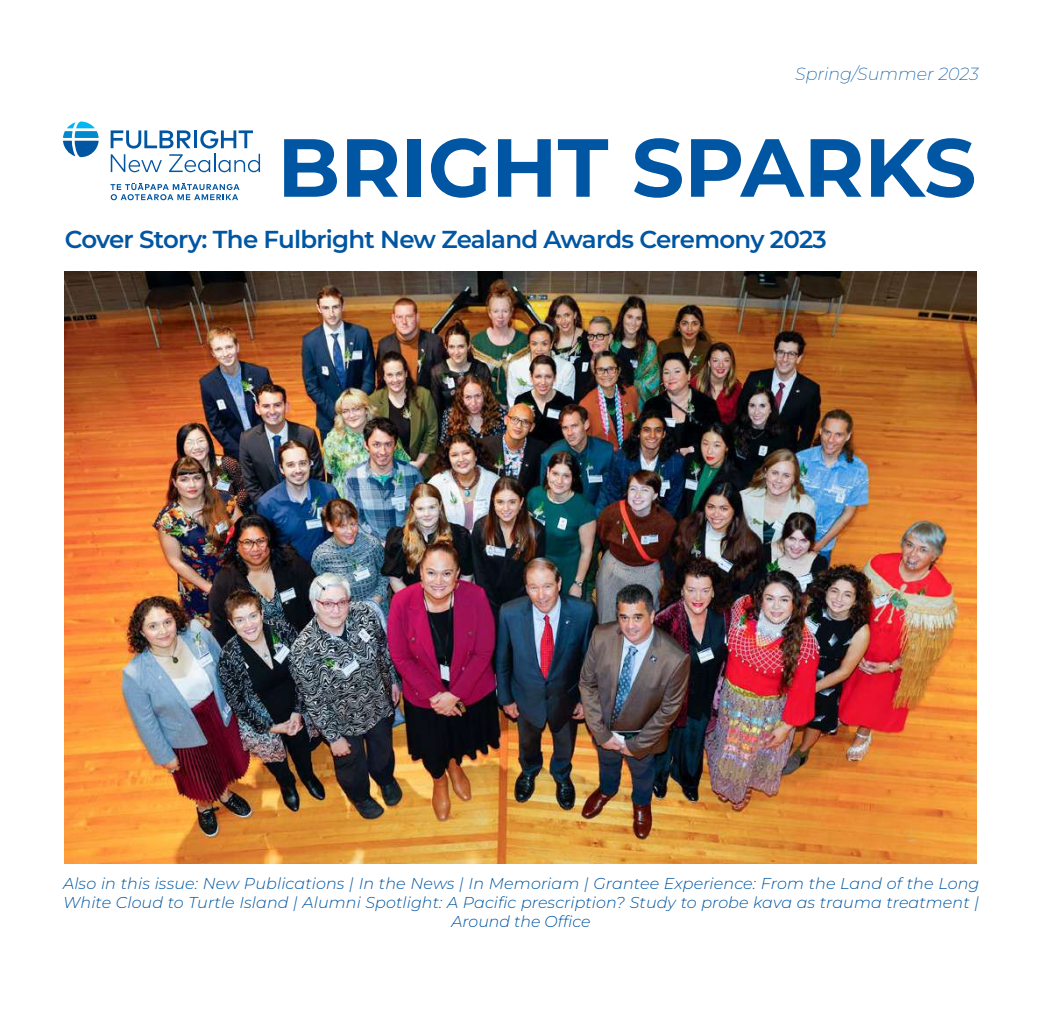
<style>
.page{position:relative;width:1042px;height:1017px;background:#fff}
.page>*{position:absolute;margin:0;border:0;box-sizing:border-box;transform-origin:0 0}
.t1{font:700 82.25px "Montserrat";color:#0056a2}
.t2{font:600 24.5px "Montserrat";letter-spacing:-.03em;color:#0056a2}
.t3{font:italic 200 17.5px "Montserrat";color:#0056a2}
.t4{font:italic 300 15.75px/18.9px "Montserrat";letter-spacing:.005em;color:#0056a2;text-align:center}
</style>
<div class="page">
<svg style="left:63px;top:122px;width:36px;height:35px"></svg>
<svg style="left:111px;top:130px;width:149px;height:42px"></svg>
<svg style="left:110px;top:183px;width:129px;height:17px"></svg>
<img style="left:65px;top:271px;width:911px;height:592px">
<p class="t3" style="left:795px;top:62px;width:185px">Spring/Summer 2023</p>
<h1 class="t1" style="left:277px;top:113px;width:700px">BRIGHT SPARKS</h1>
<h2 class="t2" style="left:65px;top:223px;width:763px">Cover Story: The Fulbright New Zealand Awards Ceremony 2023</h2>
<p class="t4" style="left:63px;top:873px;width:918px">Also in this issue: New Publications | In the News | In Memoriam | Grantee Experience: From the Land of the Long<br>White Cloud to Turtle Island | Alumni Spotlight: A Pacific prescription? Study to probe kava as trauma treatment |<br>Around the Office</p>
</div>
